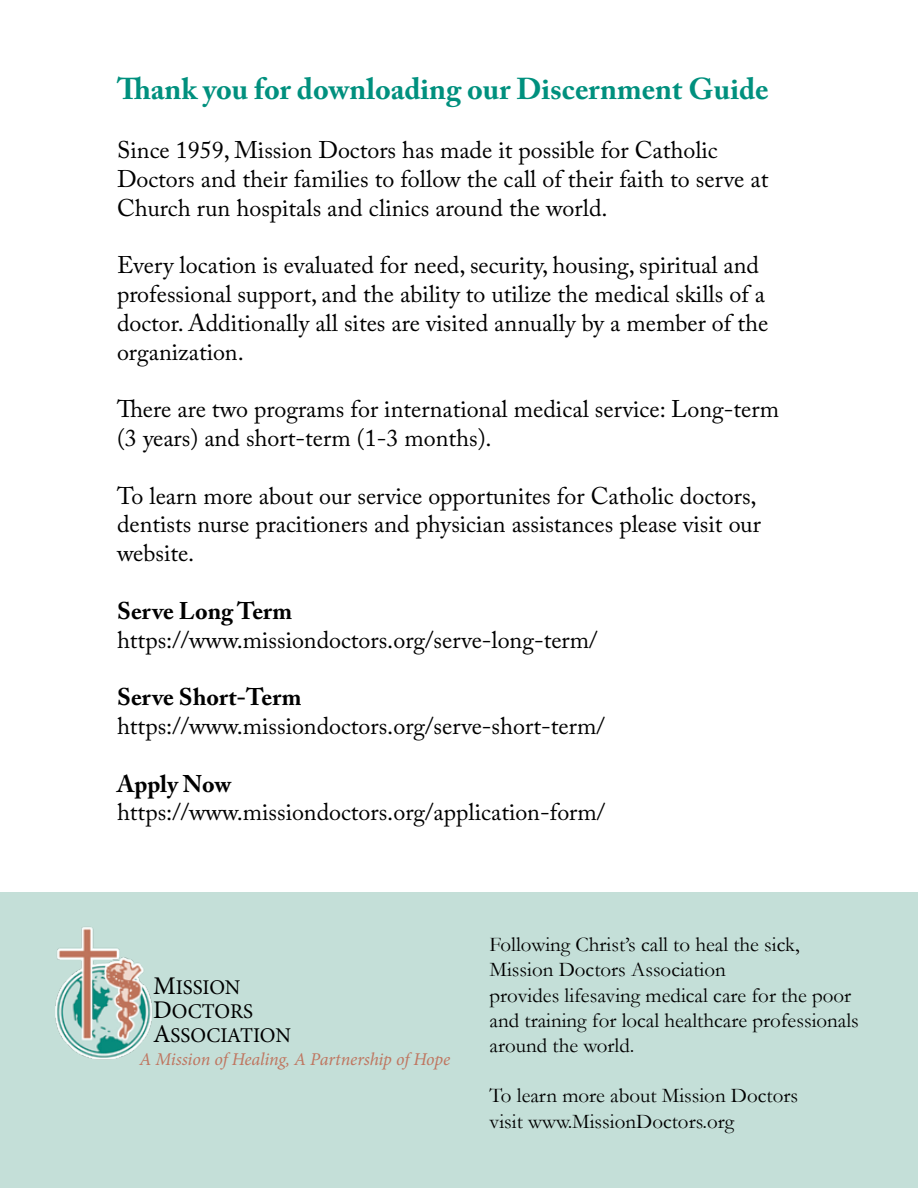
<style>
.page{position:relative;width:918px;height:1188px;background:#fff}
.page>*{position:absolute;margin:0;border:0;box-sizing:border-box;transform-origin:0 0}
.t1{font:700 30px "Adobe Caslon Pro";color:#00907e}
.t2{font:24px/28.8px "Adobe Caslon Pro";color:#000}
.t3{font:700 24px "Adobe Caslon Pro";color:#000}
.t4{font:21px/25.2px "Garamond";color:#000}
.t5{font:21px/24px "Minion Pro";color:#000}
.t6{font:italic 18px "Minion Pro";letter-spacing:-.01em;color:#bf7660}
.s1{font-size:25.5px}
</style>
<div class="page">
<div style="left:0;top:893px;width:918px;height:295px;background:#c4dfd8"></div>
<img style="left:55px;top:927px;width:98px;height:132px">
<p class="t1" style="left:117px;top:71px;width:653px">Thank you for downloading our Discernment Guide</p>
<p class="t2" style="left:117px;top:135px;width:653px">Since 1959, Mission Doctors has made it possible for Catholic<br>Doctors and their families to follow the call of their faith to serve at<br>Church run hospitals and clinics around the world.</p>
<p class="t2" style="left:117px;top:250px;width:653px">Every location is evaluated for need, security, housing, spiritual and professional support, and the ability to utilize the medical skills of a doctor. Additionally all sites are visited annually by a member of the organization.</p>
<p class="t2" style="left:117px;top:394px;width:664px">There are two programs for international medical service: Long-term (3 years) and short-term (1-3 months).</p>
<p class="t2" style="left:117px;top:481px;width:645px">To learn more about our service opportunites for Catholic doctors, dentists nurse pracitioners and physician assistances please visit our website.</p>
<p class="t3" style="left:117px;top:596px;width:177px">Serve Long Term</p>
<p class="t2" style="left:117px;top:625px;width:482px">https://www.missiondoctors.org/serve-long-term/</p>
<p class="t3" style="left:117px;top:683px;width:186px">Serve Short-Term</p>
<p class="t2" style="left:117px;top:711px;width:489px">https://www.missiondoctors.org/serve-short-term/</p>
<p class="t3" style="left:117px;top:769px;width:116px">Apply Now</p>
<p class="t2" style="left:117px;top:798px;width:490px">https://www.missiondoctors.org/application-form/</p>
<p class="t5" style="left:153px;top:976px;width:140px"><span class="s1">M</span>ISSION<br><span class="s1">D</span>OCTORS<br><span class="s1">A</span>SSOCIATION</p>
<p class="t6" style="left:140px;top:1047px;width:312px">A Mission of Healing, A Partnership of Hope</p>
<p class="t4" style="left:490px;top:932px;width:371px">Following Christ’s call to heal the sick, Mission Doctors Association<br>provides lifesaving medical care for the poor and training for local healthcare professionals around the world.</p>
<p class="t4" style="left:490px;top:1083px;width:310px">To learn more about Mission Doctors visit www.MissionDoctors.org</p>
</div>
